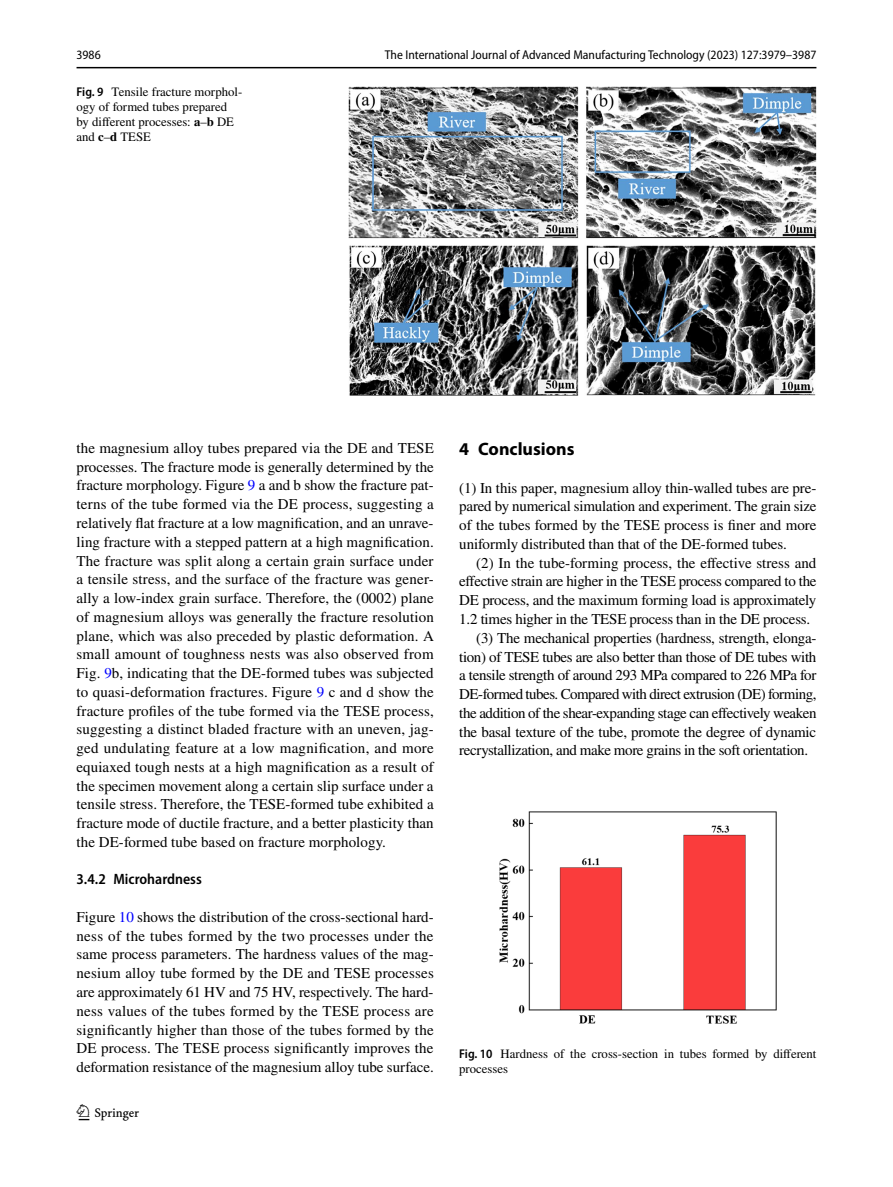
<style>
.page{position:relative;width:893px;height:1187px;background:#fff}
.page>*{position:absolute;margin:0;border:0;box-sizing:border-box;transform-origin:0 0}
.t1{font:22.5px "Springnew Regular 2";color:#000}
.t2{font:700 18px "Myriad Pro";color:#000}
.t3{font:15px/18.8px "STIX";letter-spacing:-.015em;color:#000;text-align:justify}
.t4{font:15px "STIX";letter-spacing:-.035em;color:#000}
.t5{font:600 semi-condensed 15px "Myriad Pro";color:#000}
.t6{font:12.75px/15px "STIX";color:#000}
.t7{font:semi-condensed 12.75px "Myriad Pro";color:#000}
.s1{font-family:"Myriad Pro";font-weight:600;font-stretch:semi-condensed}
.s2{font-weight:700}
.s3{color:#00f}
</style>
<div class="page">
<hr style="left:77px;top:67px;width:739px;height:1px;background:#000">
<img style="left:349px;top:87px;width:467px;height:308px">
<img style="left:500px;top:811px;width:276px;height:212px">
<p class="t7" style="left:77px;top:48px;width:26px">3986</p>
<p class="t7" style="left:385px;top:48px;width:433px">The International Journal of Advanced Manufacturing Technology (2023) 127:3979–3987</p>
<p class="t6" style="left:77px;top:85px;width:167px"><span class="s1">Fig. 9</span> Tensile fracture morphol&shy;ogy of formed tubes prepared by different processes: <span class="s2">a</span>–<span class="s2">b</span> DE and <span class="s2">c</span>–<span class="s2">d</span> TESE</p>
<p class="t3" style="left:77px;top:439px;width:359px">the magnesium alloy tubes prepared via the DE and TESE processes. The fracture mode is generally determined by the fracture morphology. Figure <span class="s3">9</span> a and b show the fracture pat&shy;terns of the tube formed via the DE process, suggesting a relatively flat fracture at a low magnification, and an unrave&shy;ling fracture with a stepped pattern at a high magnification.<br>The fracture was split along a certain grain surface under a tensile stress, and the surface of the fracture was gener&shy;ally a low-index grain surface. Therefore, the (0002) plane of magnesium alloys was generally the fracture resolution plane, which was also preceded by plastic deformation. A small amount of toughness nests was also observed from Fig. <span class="s3">9</span>b, indicating that the DE-formed tubes was subjected to quasi-deformation fractures. Figure <span class="s3">9</span> c and d show the fracture profiles of the tube formed via the TESE process, suggesting a distinct bladed fracture with an uneven, jag&shy;ged undulating feature at a low magnification, and more equiaxed tough nests at a high magnification as a result of the specimen movement along a certain slip surface under a tensile stress. Therefore, the TESE-formed tube exhibited a fracture mode of ductile fracture, and a better plasticity than the DE-formed tube based on fracture morphology.</p>
<p class="t5" style="left:77px;top:871px;width:127px">3.4.2 Microhardness</p>
<p class="t3" style="left:77px;top:908px;width:359px">Figure <span class="s3">10</span> shows the distribution of the cross-sectional hard&shy;ness of the tubes formed by the two processes under the same process parameters. The hardness values of the mag&shy;nesium alloy tube formed by the DE and TESE processes are approximately 61 HV and 75 HV, respectively. The hard&shy;ness values of the tubes formed by the TESE process are significantly higher than those of the tubes formed by the DE process. The TESE process significantly improves the deformation resistance of the magnesium alloy tube surface.</p>
<h1 class="t1" style="left:79px;top:1104px;width:62px">1 3</h1>
<p class="t2" style="left:459px;top:437px;width:117px">4 Conclusions</p>
<p class="t3" style="left:459px;top:479px;width:359px">(1) In this paper, magnesium alloy thin-walled tubes are pre&shy;pared by numerical simulation and experiment. The grain size of the tubes formed by the TESE process is finer and more uniformly distributed than that of the DE-formed tubes.</p>
<p class="t3" style="left:476px;top:554px;width:342px">(2) In the tube-forming process, the effective stress and</p>
<p class="t3" style="left:459px;top:573px;width:359px">effective strain are higher in the TESE process compared to the</p>
<p class="t3" style="left:459px;top:591px;width:359px">DE process, and the maximum forming load is approximately</p>
<p class="t3" style="left:459px;top:610px;width:353px">1.2 times higher in the TESE process than in the DE process.</p>
<p class="t3" style="left:476px;top:629px;width:342px">(3) The mechanical properties (hardness, strength, elonga-</p>
<p class="t3" style="left:459px;top:648px;width:359px">tion) of TESE tubes are also better than those of DE tubes with</p>
<p class="t3" style="left:459px;top:666px;width:359px">a tensile strength of around 293 MPa compared to 226 MPa for</p>
<p class="t4" style="left:459px;top:683px;width:359px">DE-formed tubes. Compared with direct extrusion (DE) forming,</p>
<p class="t3" style="left:459px;top:704px;width:359px">the addition of the shear-expanding stage can effectively weaken</p>
<p class="t3" style="left:459px;top:723px;width:358px">the basal texture of the tube, promote the degree of dynamic</p>
<p class="t3" style="left:459px;top:741px;width:350px">recrystallization, and make more grains in the soft orientation.</p>
<p class="t6" style="left:459px;top:1047px;width:359px"><span class="s1">Fig. 10</span> Hardness of the cross-section in tubes formed by different processes</p>
</div>
